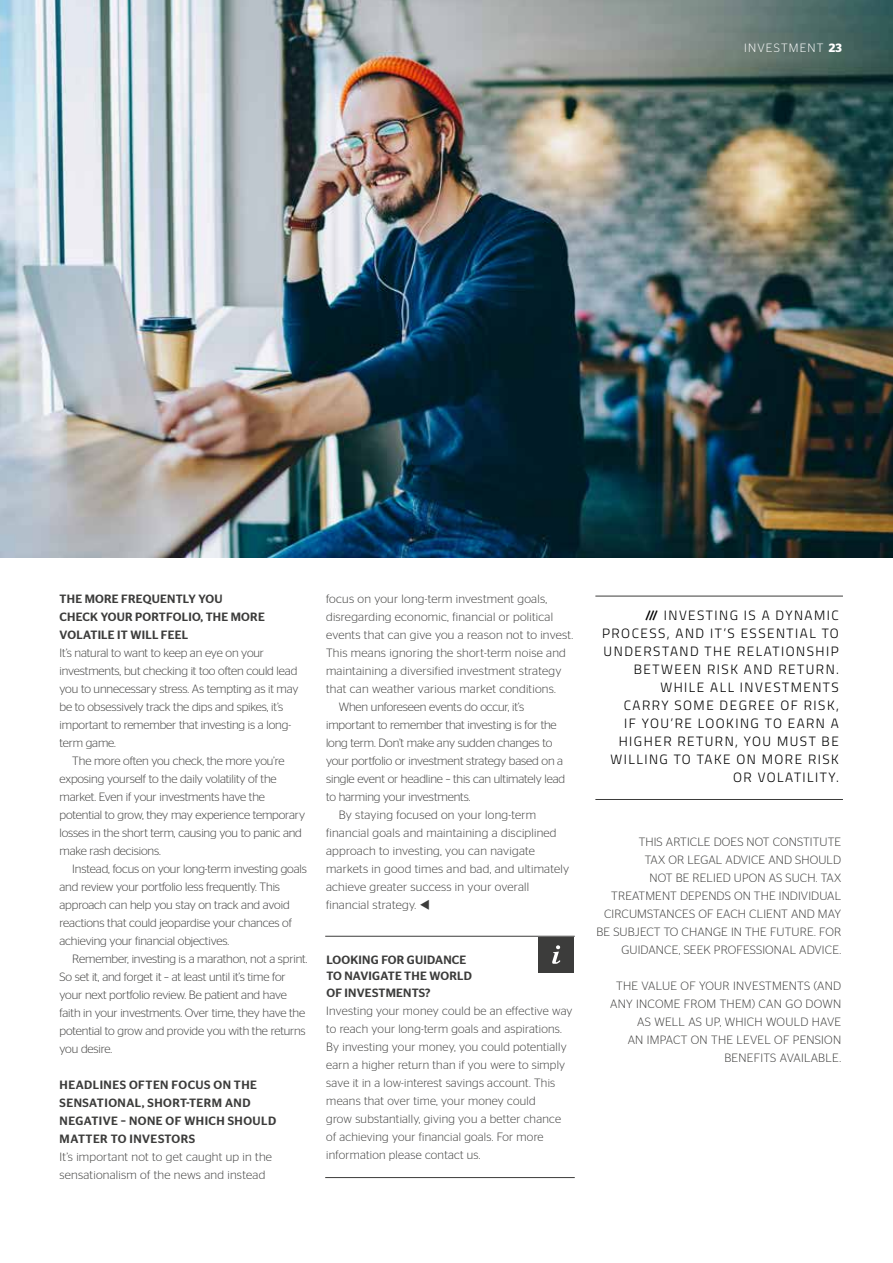
<style>
.page{position:relative;width:893px;height:1263px;background:#fff}
.page>*{position:absolute;margin:0;border:0;box-sizing:border-box;transform-origin:0 0}
.t1{font:300 13.5px/18px "Titillium";letter-spacing:.11em;color:#000;text-align:right}
.t2{font:300 12px/18px "Stag Sans";letter-spacing:.005em;color:#3c3c3b}
.t3{font:500 12px/18px "Stag Sans";letter-spacing:.02em;color:#3c3c3b}
.t4{font:500 12px/18px "Stag Sans";letter-spacing:.04em;color:#3c3c3b}
.t5{font:300 12px "Stag Sans";letter-spacing:.1em;color:#fff}
.s1{font-weight:600}
</style>
<div class="page">
<div style="left:538px;top:936px;width:36px;height:36px;background:#3c3c3b"></div>
<svg style="left:552px;top:945px;width:8px;height:19px"></svg>
<hr style="left:326px;top:936px;width:248px;height:1px;background:#3c3c3b">
<hr style="left:326px;top:1177px;width:248px;height:1px;background:#3c3c3b">
<img style="left:0;top:0;width:893px;height:557px">
<hr style="left:596px;top:799px;width:246px;height:1px;background:#3c3c3b">
<hr style="left:596px;top:596px;width:246px;height:1px;background:#3c3c3b">
<p class="t5" style="left:744px;top:41px;width:99px">INVESTMENT <span class="s1">23</span></p>
<p class="t3" style="left:60px;top:590px;width:207px">THE MORE FREQUENTLY YOU<br>CHECK YOUR PORTFOLIO, THE MORE<br>VOLATILE IT WILL FEEL</p>
<p class="t2" style="left:60px;top:644px;width:240px">It’s natural to want to keep an eye on your investments, but checking it too often could lead you to unnecessary stress. As tempting as it may be to obsessively track the dips and spikes, it’s important to remember that investing is a long&shy;term game.</p>
<p class="t2" style="left:60px;top:752px;width:247px;text-indent:13px">The more often you check, the more you’re exposing yourself to the daily volatility of the market. Even if your investments have the potential to grow, they may experience temporary losses in the short term, causing you to panic and make rash decisions.</p>
<p class="t2" style="left:60px;top:860px;width:249px;text-indent:13px">Instead, focus on your long-term investing goals and review your portfolio less frequently. This approach can help you stay on track and avoid reactions that could jeopardise your chances of achieving your financial objectives.</p>
<p class="t2" style="left:60px;top:950px;width:250px;text-indent:13px">Remember, investing is a marathon, not a sprint.<br>So set it, and forget it – at least until it’s time for your next portfolio review. Be patient and have faith in your investments. Over time, they have the potential to grow and provide you with the returns you desire.</p>
<p class="t4" style="left:60px;top:1076px;width:218px">HEADLINES OFTEN FOCUS ON THE<br>SENSATIONAL, SHORT-TERM AND<br>NEGATIVE – NONE OF WHICH SHOULD<br>MATTER TO INVESTORS</p>
<p class="t2" style="left:60px;top:1148px;width:214px">It’s important not to get caught up in the sensationalism of the news and instead</p>
<p class="t2" style="left:326px;top:590px;width:223px">focus on your long-term investment goals,</p>
<p class="t2" style="left:326px;top:608px;width:229px">disregarding economic, financial or political</p>
<p class="t2" style="left:326px;top:626px;width:249px">events that can give you a reason not to invest.</p>
<p class="t2" style="left:326px;top:644px;width:241px">This means ignoring the short-term noise and</p>
<p class="t2" style="left:326px;top:662px;width:237px">maintaining a diversified investment strategy</p>
<p class="t2" style="left:326px;top:680px;width:231px">that can weather various market conditions.</p>
<p class="t2" style="left:339px;top:698px;width:187px">When unforeseen events do occur, it’s</p>
<p class="t2" style="left:326px;top:716px;width:232px">important to remember that investing is for the</p>
<p class="t2" style="left:326px;top:734px;width:228px">long term. Don’t make any sudden changes to</p>
<p class="t2" style="left:326px;top:752px;width:239px">your portfolio or investment strategy based on a</p>
<p class="t2" style="left:326px;top:770px;width:241px">single event or headline – this can ultimately lead</p>
<p class="t2" style="left:326px;top:788px;width:146px">to harming your investments.</p>
<p class="t2" style="left:339px;top:806px;width:199px">By staying focused on your long-term</p>
<p class="t2" style="left:326px;top:824px;width:232px">financial goals and maintaining a disciplined</p>
<p class="t2" style="left:326px;top:842px;width:210px">approach to investing, you can navigate</p>
<p class="t2" style="left:326px;top:860px;width:244px">markets in good times and bad, and ultimately</p>
<p class="t2" style="left:326px;top:878px;width:205px">achieve greater success in your overall</p>
<p class="t2" style="left:326px;top:896px;width:92px">financial strategy.</p>
<p class="t3" style="left:326px;top:951px;width:147px;line-height:16.5px">LOOKING FOR GUIDANCE<br>TO NAVIGATE THE WORLD<br>OF INVESTMENTS?</p>
<p class="t2" style="left:326px;top:1001px;width:248px">Investing your money could be an effective way to reach your long-term goals and aspirations.<br>By investing your money, you could potentially earn a higher return than if you were to simply save it in a low-interest savings account. This means that over time, your money could<br>grow substantially, giving you a better chance of achieving your financial goals. For more information please contact us.</p>
<p class="t1" style="left:602px;top:606px;width:238px"><span class="s1">///</span> INVESTING IS A DYNAMIC<br>PROCESS, AND IT’S ESSENTIAL TO<br>UNDERSTAND THE RELATIONSHIP<br>BETWEEN RISK AND RETURN.<br>WHILE ALL INVESTMENTS<br>CARRY SOME DEGREE OF RISK,<br>IF YOU’RE LOOKING TO EARN A<br>HIGHER RETURN, YOU MUST BE<br>WILLING TO TAKE ON MORE RISK<br>OR VOLATILITY.</p>
<p class="t2" style="left:596px;top:833px;width:246px;text-align:right">THIS ARTICLE DOES NOT CONSTITUTE<br>TAX OR LEGAL ADVICE AND SHOULD<br>NOT BE RELIED UPON AS SUCH. TAX TREATMENT DEPENDS ON THE INDIVIDUAL CIRCUMSTANCES OF EACH CLIENT AND MAY BE SUBJECT TO CHANGE IN THE FUTURE. FOR GUIDANCE, SEEK PROFESSIONAL ADVICE.</p>
<p class="t2" style="left:610px;top:977px;width:232px;text-align:right">THE VALUE OF YOUR INVESTMENTS (AND<br>ANY INCOME FROM THEM) CAN GO DOWN<br>AS WELL AS UP, WHICH WOULD HAVE<br>AN IMPACT ON THE LEVEL OF PENSION<br>BENEFITS AVAILABLE.</p>
</div>
